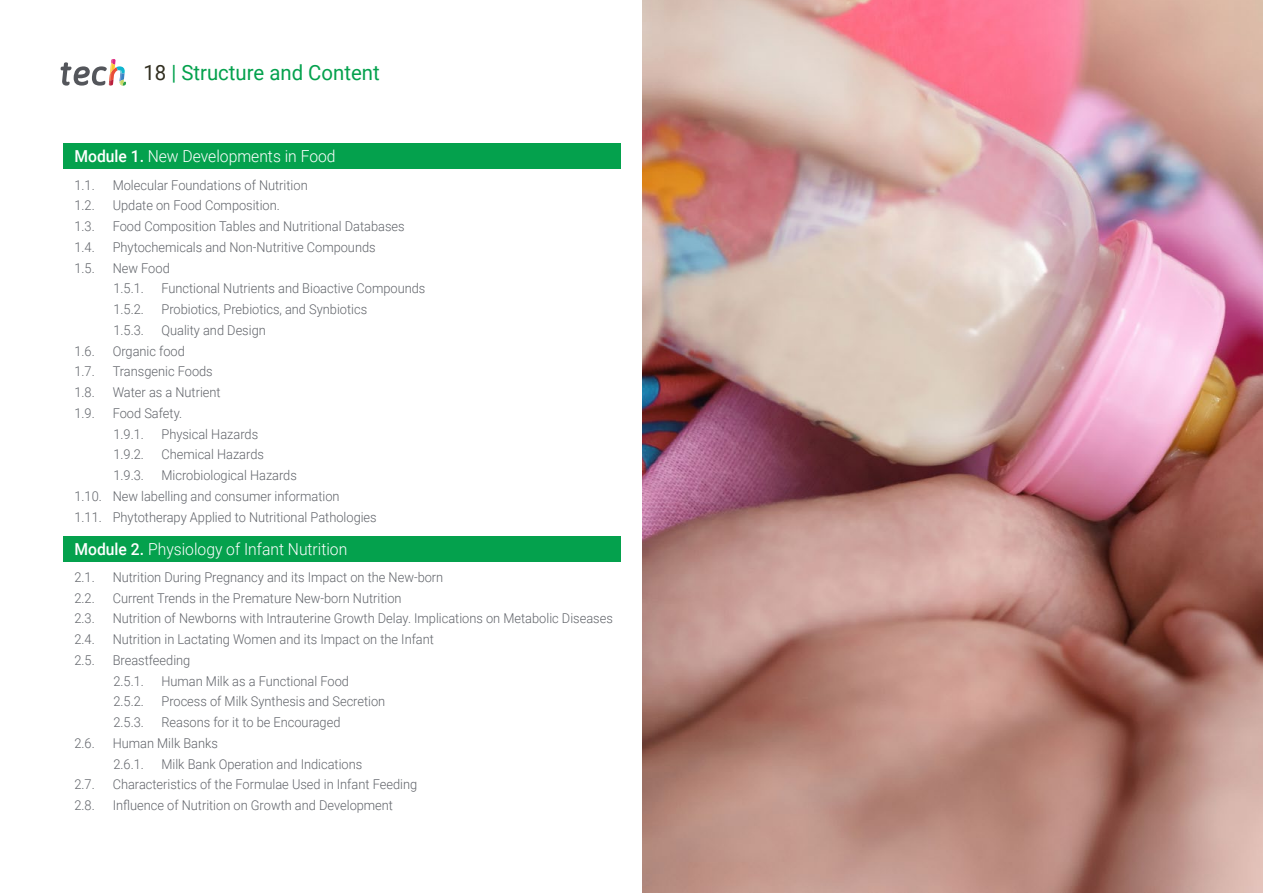
<style>
.page{position:relative;width:1263px;height:893px;background:#fff}
.page>*{position:absolute;margin:0;border:0;box-sizing:border-box;transform-origin:0 0}
.t1{font:21px "Roboto";color:#04a14d}
.t2{font:300 16.5px "Roboto";color:#fff;scale:.95 1}
.t3{font:300 13.5px/20.7px "Roboto";color:#61646a;scale:.95 1}
.s1{color:#312e20}
.s2{color:#01a14c}
.s3{font-weight:500}
</style>
<div class="page">
<div style="left:63px;top:144px;width:558px;height:25px;background:#04a14d"></div>
<div style="left:63px;top:536px;width:558px;height:25px;background:#04a14d"></div>
<svg style="left:61px;top:59px;width:65px;height:27px"></svg>
<img style="left:642px;top:0;width:621px;height:893px">
<h1 class="t1" style="left:144px;top:57px;width:238px"><span class="s1">18</span> <span class="s2">|</span> Structure and Content</h1>
<p class="t2" style="left:74px;top:145px;width:276px"><span class="s3">Module 1.</span> New Developments in Food</p>
<p class="t3" style="left:74px;top:174px;width:23px">1.1.</p>
<p class="t3" style="left:113px;top:174px;width:207px">Molecular Foundations of Nutrition</p>
<p class="t3" style="left:74px;top:195px;width:23px">1.2.</p>
<p class="t3" style="left:113px;top:195px;width:178px">Update on Food Composition.</p>
<p class="t3" style="left:74px;top:215px;width:23px">1.3.</p>
<p class="t3" style="left:113px;top:215px;width:309px">Food Composition Tables and Nutritional Databases</p>
<p class="t3" style="left:74px;top:236px;width:23px">1.4.</p>
<p class="t3" style="left:113px;top:236px;width:278px">Phytochemicals and Non-Nutritive Compounds</p>
<p class="t3" style="left:74px;top:257px;width:23px">1.5.</p>
<p class="t3" style="left:113px;top:257px;width:62px">New Food<br>1.5.1.</p>
<p class="t3" style="left:161px;top:278px;width:279px">Functional Nutrients and Bioactive Compounds</p>
<p class="t3" style="left:113px;top:298px;width:34px">1.5.2.</p>
<p class="t3" style="left:161px;top:298px;width:218px">Probiotics, Prebiotics, and Synbiotics</p>
<p class="t3" style="left:113px;top:319px;width:34px">1.5.3.</p>
<p class="t3" style="left:161px;top:319px;width:111px">Quality and Design</p>
<p class="t3" style="left:74px;top:340px;width:23px">1.6.</p>
<p class="t3" style="left:113px;top:340px;width:78px">Organic food</p>
<p class="t3" style="left:74px;top:361px;width:23px">1.7.</p>
<p class="t3" style="left:113px;top:361px;width:107px">Transgenic Foods</p>
<p class="t3" style="left:74px;top:381px;width:23px">1.8.</p>
<p class="t3" style="left:113px;top:381px;width:115px">Water as a Nutrient</p>
<p class="t3" style="left:74px;top:402px;width:23px">1.9.</p>
<p class="t3" style="left:113px;top:402px;width:75px">Food Safety.<br>1.9.1.</p>
<p class="t3" style="left:161px;top:423px;width:103px">Physical Hazards</p>
<p class="t3" style="left:113px;top:444px;width:34px">1.9.2.</p>
<p class="t3" style="left:161px;top:444px;width:109px">Chemical Hazards</p>
<p class="t3" style="left:113px;top:464px;width:34px">1.9.3.</p>
<p class="t3" style="left:74px;top:464px;width:320px;text-indent:87px">Microbiological Hazards<br>1.10. New labelling and consumer information<br>1.11. Phytotherapy Applied to Nutritional Pathologies</p>
<p class="t2" style="left:74px;top:537px;width:289px"><span class="s3">Module 2.</span> Physiology of Infant Nutrition</p>
<p class="t3" style="left:74px;top:566px;width:23px">2.1.</p>
<p class="t3" style="left:113px;top:566px;width:350px">Nutrition During Pregnancy and its Impact on the New-born</p>
<p class="t3" style="left:74px;top:587px;width:23px">2.2.</p>
<p class="t3" style="left:113px;top:587px;width:306px">Current Trends in the Premature New-born Nutrition</p>
<p class="t3" style="left:74px;top:608px;width:23px">2.3.</p>
<p class="t3" style="left:113px;top:608px;width:528px">Nutrition of Newborns with Intrauterine Growth Delay. Implications on Metabolic Diseases</p>
<p class="t3" style="left:74px;top:628px;width:23px">2.4.</p>
<p class="t3" style="left:113px;top:628px;width:340px">Nutrition in Lactating Women and its Impact on the Infant</p>
<p class="t3" style="left:74px;top:649px;width:23px">2.5.</p>
<p class="t3" style="left:113px;top:649px;width:83px">Breastfeeding<br>2.5.1.</p>
<p class="t3" style="left:161px;top:670px;width:199px">Human Milk as a Functional Food</p>
<p class="t3" style="left:113px;top:691px;width:34px">2.5.2.</p>
<p class="t3" style="left:161px;top:691px;width:237px">Process of Milk Synthesis and Secretion</p>
<p class="t3" style="left:113px;top:711px;width:34px">2.5.3.</p>
<p class="t3" style="left:161px;top:711px;width:190px">Reasons for it to be Encouraged</p>
<p class="t3" style="left:74px;top:732px;width:23px">2.6.</p>
<p class="t3" style="left:113px;top:732px;width:112px">Human Milk Banks<br>2.6.1.</p>
<p class="t3" style="left:161px;top:753px;width:213px">Milk Bank Operation and Indications</p>
<p class="t3" style="left:74px;top:774px;width:23px">2.7.</p>
<p class="t3" style="left:113px;top:774px;width:322px">Characteristics of the Formulae Used in Infant Feeding</p>
<p class="t3" style="left:74px;top:794px;width:23px">2.8.</p>
<p class="t3" style="left:113px;top:794px;width:297px">Influence of Nutrition on Growth and Development</p>
</div>
